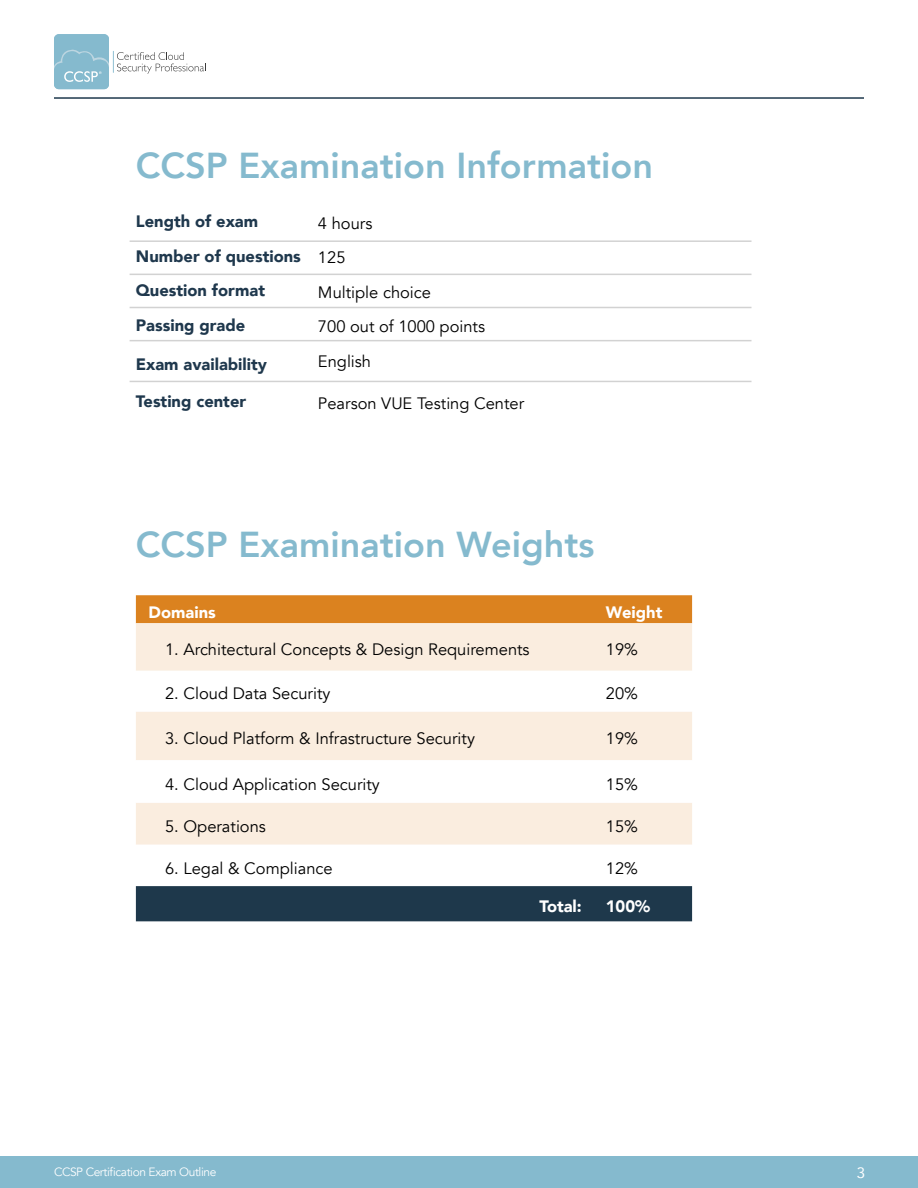
<style>
.page{position:relative;width:918px;height:1188px;background:#fff}
.page>*{position:absolute;margin:0;border:0;box-sizing:border-box;transform-origin:0 0}
.t1{font:800 36px "Avenir";color:#85bace}
.t2{font:16.5px/34.5px "Avenir";color:#000}
.t3{font:900 16.5px/34.5px "Avenir";color:#1f384d}
.t4{font:900 16.5px "Avenir";color:#fff}
.t5{font:15px "Avenir";color:#fff}
.t6{font:12px "Avenir";letter-spacing:-.035em;color:#fff}
</style>
<div class="page">
<hr style="left:54px;top:97px;width:810px;height:2px;background:#1f384d">
<div style="left:0;top:1156px;width:918px;height:32px;background:#85bace"></div>
<svg style="left:54px;top:34px;width:152px;height:55px"></svg>
<div style="left:136px;top:595px;width:556px;height:28px;background:#db821f"></div>
<div style="left:136px;top:623px;width:556px;height:48px;background:#faeddf"></div>
<svg style="left:136px;top:712px;width:556px;height:133px;fill:#faeddf"></svg>
<div style="left:136px;top:886px;width:556px;height:35px;background:#1e384b"></div>
<hr style="left:130px;top:240px;width:622px;height:2px;background:#d2d2d2">
<hr style="left:130px;top:274px;width:622px;height:1px;background:#d2d2d2">
<hr style="left:130px;top:307px;width:622px;height:1px;background:#d2d2d2">
<hr style="left:130px;top:340px;width:622px;height:1px;background:#d2d2d2">
<hr style="left:130px;top:381px;width:622px;height:1px;background:#d2d2d2">
<h1 class="t1" style="left:136px;top:138px;width:519px">CCSP Examination Information</h1>
<p class="t3" style="left:136px;top:204px;width:166px">Length of exam<br>Number of questions<br>Question format<br>Passing grade</p>
<p class="t3" style="left:136px;top:346px;width:133px">Exam availability</p>
<p class="t3" style="left:136px;top:384px;width:112px">Testing center</p>
<p class="t2" style="left:318px;top:206px;width:169px">4 hours<br>125<br>Multiple choice<br>700 out of 1000 points<br>English</p>
<p class="t2" style="left:318px;top:386px;width:208px">Pearson VUE Testing Center</p>
<h1 class="t1" style="left:136px;top:517px;width:460px">CCSP Examination Weights</h1>
<p class="t4" style="left:149px;top:598px;width:69px">Domains</p>
<p class="t4" style="left:606px;top:598px;width:58px">Weight</p>
<p class="t2" style="left:165px;top:633px;width:366px">1. Architectural Concepts &amp; Design Requirements</p>
<p class="t2" style="left:606px;top:633px;width:34px">19%</p>
<p class="t2" style="left:165px;top:677px;width:167px">2. Cloud Data Security</p>
<p class="t2" style="left:606px;top:677px;width:34px">20%</p>
<p class="t2" style="left:165px;top:722px;width:311px">3. Cloud Platform &amp; Infrastructure Security</p>
<p class="t2" style="left:606px;top:722px;width:34px">19%</p>
<p class="t2" style="left:165px;top:767px;width:216px">4. Cloud Application Security</p>
<p class="t2" style="left:606px;top:767px;width:34px">15%</p>
<p class="t2" style="left:165px;top:809px;width:102px">5. Operations</p>
<p class="t2" style="left:606px;top:809px;width:34px">15%</p>
<p class="t2" style="left:165px;top:851px;width:169px">6. Legal &amp; Compliance</p>
<p class="t2" style="left:606px;top:851px;width:34px">12%</p>
<p class="t4" style="left:539px;top:892px;width:44px">Total:</p>
<p class="t4" style="left:606px;top:892px;width:46px">100%</p>
<p class="t6" style="left:54px;top:1164px;width:164px">CCSP Certification Exam Outline</p>
<p class="t5" style="left:857px;top:1161px;width:10px">3</p>
</div>
